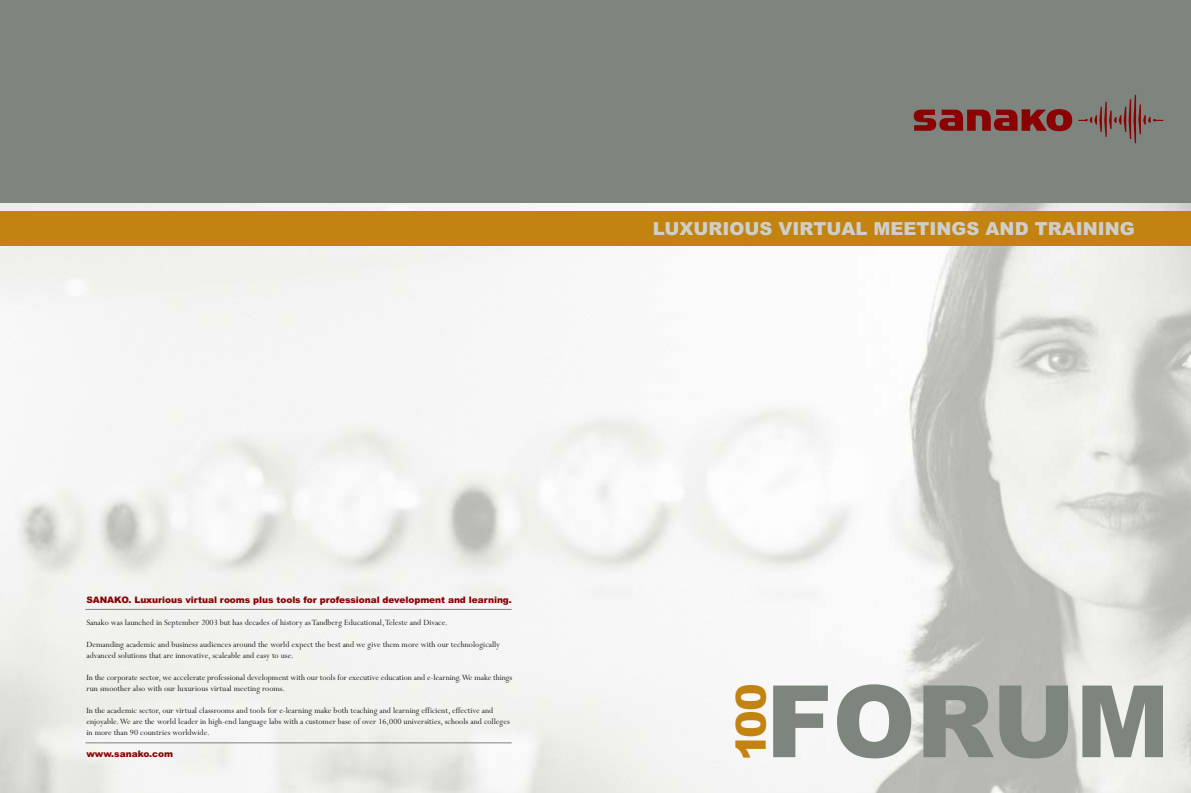
<style>
.page{position:relative;width:1191px;height:793px;background:#fff}
.page>*{position:absolute;margin:0;border:0;box-sizing:border-box;transform-origin:0 0}
.t1{font:900 100px "Arial";color:#7e857e}
.t2{font:900 41.6px "Arial";color:#c38311}
.t3{font:900 18px "Arial";color:#cececb}
.t4{font:9px/11px "Perpetua";color:#231f20}
.t5{font:900 9px "Arial";letter-spacing:-.005em;color:#8b0204}
</style>
<div class="page">
<img style="left:0;top:203px;width:1190px;height:590px">
<hr style="left:85px;top:609px;width:426px;height:1px;background:#808285">
<hr style="left:85px;top:742px;width:426px;height:1px;background:#808285">
<div style="left:0;top:0;width:1190px;height:203px;background:#7e857e"></div>
<div style="left:0;top:212px;width:1190px;height:34px;background:#c38311"></div>
<svg style="left:913px;top:109px;width:159px;height:22px"></svg>
<svg style="left:1078px;top:95px;width:84px;height:48px"></svg>
<h3 class="t3" style="left:653px;top:222px;width:483px">LUXURIOUS VIRTUAL MEETINGS AND TRAINING</h3>
<p class="t5" style="left:86px;top:596px;width:427px">SANAKO. Luxurious virtual rooms plus tools for professional development and learning.</p>
<p class="t4" style="left:86px;top:618px;width:363px">Sanako was launched in September 2003 but has decades of history as Tandberg Educational, Teleste and Divace.</p>
<p class="t4" style="left:86px;top:640px;width:415px">Demanding academic and business audiences around the world expect the best and we give them more with our technologically advanced solutions that are innovative, scaleable and easy to use.</p>
<p class="t4" style="left:86px;top:673px;width:427px">In the corporate sector, we accelerate professional development with our tools for executive education and e-learning. We make things run smoother also with our luxurious virtual meeting rooms.</p>
<p class="t4" style="left:86px;top:706px;width:425px">In the academic sector, our virtual classrooms and tools for e-learning make both teaching and learning efficient, effective and enjoyable. We are the world leader in high-end language labs with a customer base of over 16,000 universities, schools and colleges in more than 90 countries worldwide.</p>
<p class="t5" style="left:86px;top:750px;width:88px">www.sanako.com</p>
<h1 class="t1" style="left:765px;top:685px;width:405px">FORUM</h1>
<h2 class="t2" style="left:736px;top:761px;width:79px;rotate:-90deg">100</h2>
</div>
